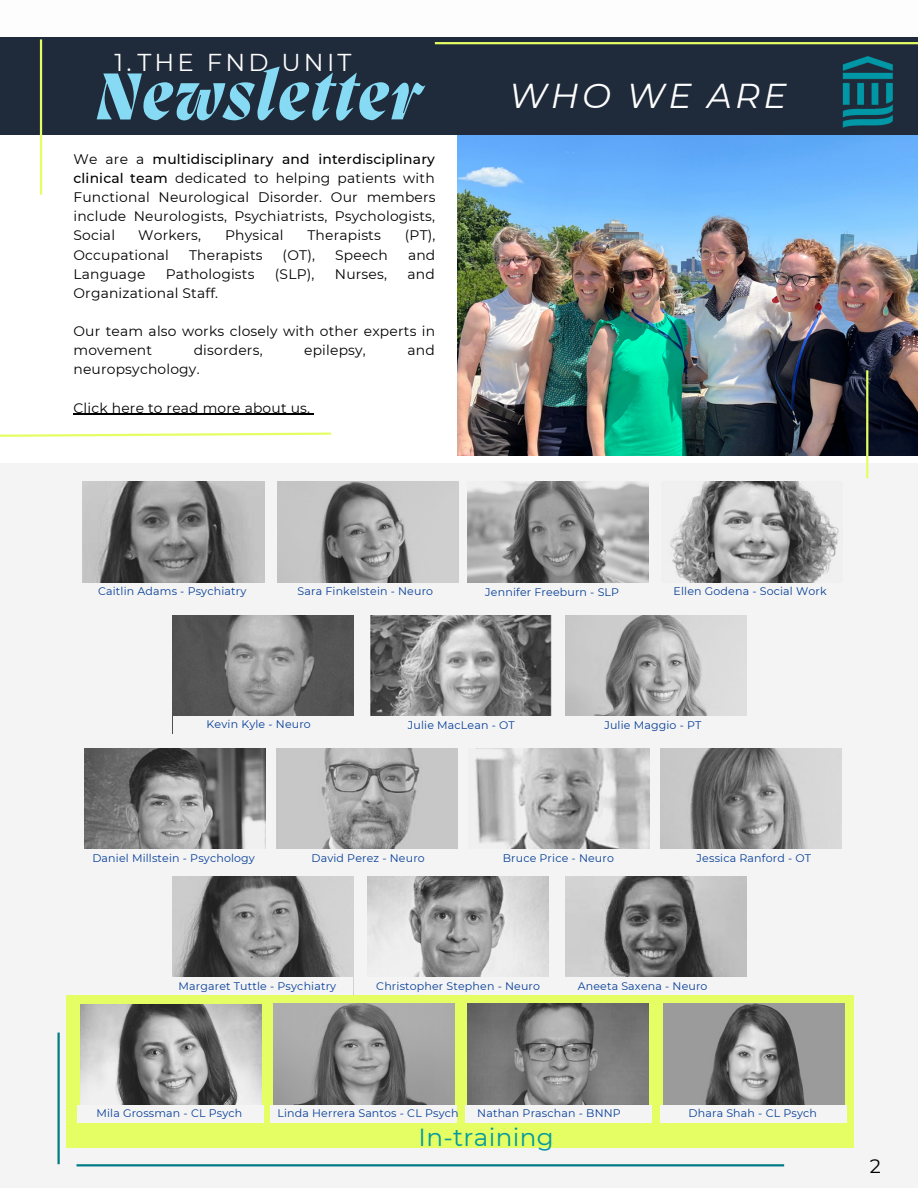
<style>
.page{position:relative;width:918px;height:1188px;background:#f4f4f4}
.page>*{position:absolute;margin:0;border:0;box-sizing:border-box;transform-origin:0 0}
.t1{font:italic 800 67.95px "Migra";letter-spacing:.04em;color:#86daf3}
.t2{font:italic 34.5px "Montserrat";letter-spacing:.095em;color:#fdfdfd}
.t3{font:24.6px "Montserrat";letter-spacing:.015em;color:#03989e}
.t4{font:24.45px "Montserrat";letter-spacing:.13em;color:#fdfdfd}
.t5{font:19.5px "Montserrat";color:#000}
.t6{font:13.8px/19.2px "Montserrat";letter-spacing:.015em;color:#000;text-align:justify}
.t7{font:10.95px "Montserrat";letter-spacing:.015em;color:#053e98}
.s1{font-weight:500}
</style>
<div class="page">
<div style="left:67px;top:995px;width:787px;height:153px;background:#e4fe63"></div>
<div style="left:0;top:134px;width:918px;height:329px;background:#fff"></div>
<img style="left:457px;top:134px;width:461px;height:322px">
<div style="left:0;top:21px;width:918px;height:113px;background:#1f2a3a"></div>
<div style="left:0;top:0;width:918px;height:36px;background:#fdfdfd"></div>
<hr style="left:866px;top:370px;width:2px;height:108px;background:#e4fe63">
<hr style="left:40px;top:39px;width:2px;height:156px;background:#e4fe63">
<hr style="left:77px;top:1164px;width:707px;height:2px;background:#007c85">
<hr style="left:435px;top:42px;width:483px;height:2px;background:#e4fe63">
<svg style="left:0;top:432px;width:331px;height:5px"></svg>
<img style="left:842px;top:56px;width:51px;height:71px">
<hr style="left:57px;top:1033px;width:3px;height:131px;background:#007c85">
<img style="left:660px;top:748px;width:182px;height:101px">
<img style="left:84px;top:748px;width:181px;height:101px">
<img style="left:276px;top:748px;width:181px;height:101px">
<img style="left:475px;top:748px;width:175px;height:101px">
<img style="left:565px;top:615px;width:181px;height:101px">
<img style="left:172px;top:615px;width:181px;height:118px">
<div style="left:173px;top:716px;width:187px;height:18px;background:#f4f4f4"></div>
<img style="left:371px;top:615px;width:181px;height:101px">
<img style="left:669px;top:482px;width:170px;height:101px">
<img style="left:277px;top:482px;width:182px;height:101px">
<img style="left:468px;top:482px;width:181px;height:101px">
<img style="left:83px;top:482px;width:181px;height:101px">
<img style="left:273px;top:1004px;width:181px;height:101px">
<div style="left:271px;top:1105px;width:186px;height:18px;background:#f4f4f4"></div>
<img style="left:565px;top:876px;width:181px;height:101px">
<img style="left:172px;top:876px;width:181px;height:101px">
<img style="left:367px;top:876px;width:181px;height:101px">
<img style="left:468px;top:1004px;width:181px;height:101px">
<div style="left:465px;top:1105px;width:187px;height:18px;background:#f4f4f4"></div>
<img style="left:663px;top:1003px;width:181px;height:102px">
<div style="left:661px;top:1105px;width:186px;height:18px;background:#f4f4f4"></div>
<img style="left:80px;top:1004px;width:181px;height:101px">
<div style="left:78px;top:1105px;width:186px;height:18px;background:#f4f4f4"></div>
<hr style="left:73px;top:414px;width:237px;height:1px;background:#000">
<h3 class="t4" style="left:115px;top:47px;width:239px">1.THE FND UNIT</h3>
<h1 class="t1" style="left:96px;top:64px;width:325px">Newsletter</h1>
<p class="t6" style="left:73px;top:149px;width:364px">We are a <span class="s1">multidisciplinary and interdisciplinary clinical team</span> dedicated to helping patients with Functional Neurological Disorder. Our members include Neurologists, Psychiatrists, Psychologists, Social</p>
<p class="t6" style="left:138px;top:226px;width:64px">Workers,</p>
<p class="t6" style="left:225px;top:226px;width:60px">Physical</p>
<p class="t6" style="left:307px;top:226px;width:75px">Therapists</p>
<p class="t6" style="left:405px;top:226px;width:32px">(PT),</p>
<p class="t6" style="left:73px;top:245px;width:97px">Occupational</p>
<p class="t6" style="left:189px;top:245px;width:75px">Therapists</p>
<p class="t6" style="left:283px;top:245px;width:34px">(OT),</p>
<p class="t6" style="left:335px;top:245px;width:54px">Speech</p>
<p class="t6" style="left:408px;top:245px;width:29px">and</p>
<p class="t6" style="left:73px;top:264px;width:73px">Language</p>
<p class="t6" style="left:166px;top:264px;width:90px">Pathologists</p>
<p class="t6" style="left:275px;top:264px;width:41px">(SLP),</p>
<p class="t6" style="left:335px;top:264px;width:54px">Nurses,</p>
<p class="t6" style="left:407px;top:264px;width:29px">and</p>
<p class="t6" style="left:73px;top:283px;width:146px">Organizational Staff.</p>
<p class="t6" style="left:73px;top:321px;width:363px">Our team also works closely with other experts in movement</p>
<p class="t6" style="left:194px;top:341px;width:70px">disorders,</p>
<p class="t6" style="left:304px;top:341px;width:63px">epilepsy,</p>
<p class="t6" style="left:407px;top:341px;width:29px">and</p>
<p class="t6" style="left:73px;top:360px;width:128px">neuropsychology.</p>
<p class="t6" style="left:73px;top:398px;width:238px">Click here to read more about us.</p>
<h2 class="t2" style="left:509px;top:75px;width:279px">WHO WE ARE</h2>
<p class="t7" style="left:98px;top:585px;width:150px">Caitlin Adams - Psychiatry</p>
<p class="t7" style="left:298px;top:585px;width:137px">Sara Finkelstein - Neuro</p>
<p class="t7" style="left:485px;top:585px;width:135px">Jennifer Freeburn - SLP</p>
<p class="t7" style="left:674px;top:585px;width:155px">Ellen Godena - Social Work</p>
<p class="t7" style="left:207px;top:718px;width:106px">Kevin Kyle - Neuro</p>
<p class="t7" style="left:408px;top:718px;width:108px">Julie MacLean - OT</p>
<p class="t7" style="left:604px;top:718px;width:99px">Julie Maggio - PT</p>
<p class="t7" style="left:92px;top:851px;width:164px">Daniel Millstein - Psychology</p>
<p class="t7" style="left:311px;top:851px;width:115px">David Perez - Neuro</p>
<p class="t7" style="left:503px;top:851px;width:113px">Bruce Price - Neuro</p>
<p class="t7" style="left:697px;top:851px;width:116px">Jessica Ranford - OT</p>
<p class="t7" style="left:178px;top:979px;width:159px">Margaret Tuttle - Psychiatry</p>
<p class="t7" style="left:376px;top:979px;width:165px">Christopher Stephen - Neuro</p>
<p class="t7" style="left:578px;top:979px;width:131px">Aneeta Saxena - Neuro</p>
<p class="t7" style="left:96px;top:1107px;width:147px">Mila Grossman - CL Psych</p>
<p class="t7" style="left:477px;top:1107px;width:145px">Nathan Praschan - BNNP</p>
<p class="t7" style="left:689px;top:1106px;width:130px">Dhara Shah - CL Psych</p>
<p class="t7" style="left:277px;top:1107px;width:183px">Linda Herrera Santos - CL Psych</p>
<h3 class="t3" style="left:419px;top:1122px;width:137px">In-training</h3>
<h3 class="t5" style="left:870px;top:1154px;width:13px">2</h3>
</div>
